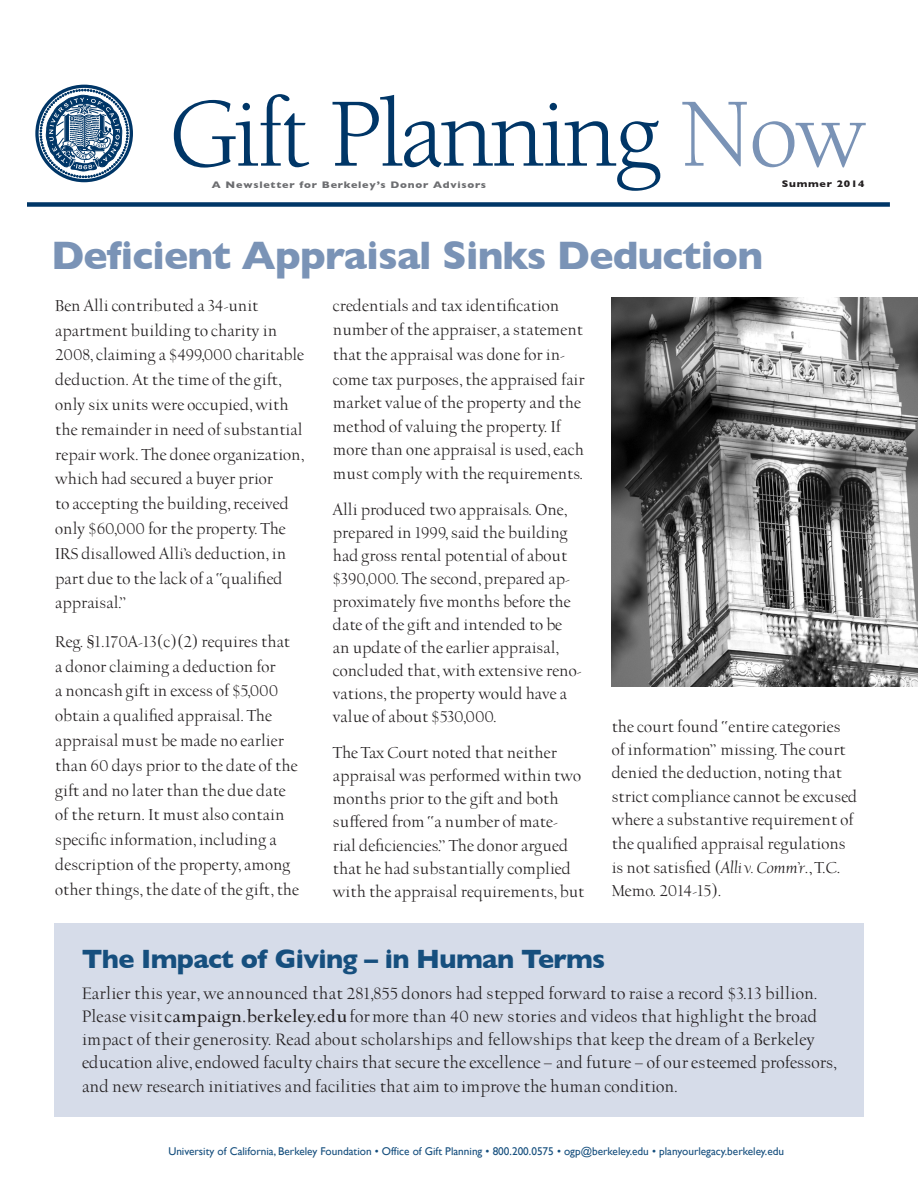
<style>
.page{position:relative;width:918px;height:1188px;background:#fff}
.page>*{position:absolute;margin:0;border:0;box-sizing:border-box;transform-origin:0 0}
.t1{font:100.5px "Berkeley";letter-spacing:-.035em;color:#003667}
.Heading{font:700 40.5px "Gill Sans";letter-spacing:-.02em;color:#7a93b6}
.Heading-2{font:700 27px "Gill Sans";letter-spacing:-.025em;color:#164f7e}
.t2{font:18.75px/23.4px "UC Berkeley OS";letter-spacing:.01em;color:#231f20}
.t3{font:18px/24.8px "UC Berkeley OS";color:#231f20}
.t4{font:11.25px "Gill Sans";color:#164f7e}
.t5{font:700 9.75px "Gill Sans";letter-spacing:.07em;color:#6c6d70;scale:1.11 1}
.t6{font:700 9.75px "Gill Sans";letter-spacing:.07em;color:#231f20;scale:1.11 1}
.s1{color:#7a93b6}
.s2{font-style:italic}
.s3{font-weight:700}
</style>
<div class="page">
<div style="left:55px;top:923px;width:809px;height:194px;background:#d6dce9"></div>
<div style="left:35px;top:85px;width:98px;height:97px;border:3px solid #003667;border-radius:50%"></div>
<svg style="left:40px;top:89px;width:89px;height:89px"></svg>
<div style="left:27px;top:202px;width:863px;height:5px;background:#003667"></div>
<img style="left:612px;top:298px;width:306px;height:389px">
<p class="t1" style="left:169px;top:81px;width:699px">Gift Planning <span class="s1">Now</span></p>
<p class="t6" style="left:782px;top:178px;width:76px">Summer 2014</p>
<p class="t5" style="left:212px;top:179px;width:249px">A Newsletter for Berkeley’s Donor Advisors</p>
<p class="Heading" style="left:51px;top:232px;width:713px">Deficient Appraisal Sinks Deduction</p>
<p class="t3" style="left:55px;top:294px;width:250px">Ben Alli contributed a 34-unit apartment building to charity in 2008, claiming a $499,000 charitable deduction. At the time of the gift, only six units were occupied, with the remainder in need of substantial repair work. The donee organization, which had secured a buyer prior<br>to accepting the building, received only $60,000 for the property. The IRS disallowed Alli’s deduction, in part due to the lack of a “qualified appraisal.”</p>
<p class="t3" style="left:55px;top:630px;width:245px">Reg. §1.170A-13(c)(2) requires that a donor claiming a deduction for<br>a noncash gift in excess of $5,000 obtain a qualified appraisal. The appraisal must be made no earlier than 60 days prior to the date of the gift and no later than the due date of the return. It must also contain specific information, including a description of the property, among other things, the date of the gift, the</p>
<p class="t3" style="left:333px;top:294px;width:253px;line-height:24px">credentials and tax identification number of the appraiser, a statement that the appraisal was done for in&shy;come tax purposes, the appraised fair market value of the property and the method of valuing the property. If more than one appraisal is used, each must comply with the requirements.</p>
<p class="t3" style="left:333px;top:499px;width:250px;line-height:23px">Alli produced two appraisals. One, prepared in 1999, said the building had gross rental potential of about $390,000. The second, prepared ap&shy;proximately five months before the date of the gift and intended to be an update of the earlier appraisal, concluded that, with extensive reno&shy;vations, the property would have a value of about $530,000.</p>
<p class="t3" style="left:333px;top:742px;width:253px;line-height:23.1px">The Tax Court noted that neither appraisal was performed within two months prior to the gift and both suffered from “a number of mate&shy;rial deficiencies.” The donor argued that he had substantially complied with the appraisal requirements, but</p>
<p class="t3" style="left:612px;top:715px;width:247px;line-height:23.5px">the court found “entire categories of information” missing. The court denied the deduction, noting that strict compliance cannot be excused where a substantive requirement of the qualified appraisal regulations is not satisfied (<span class="s2">Alli v. Comm’r</span>., T.C.<br>Memo. 2014-15).</p>
<p class="Heading-2" style="left:82px;top:943px;width:525px">The Impact of Giving – in Human Terms</p>
<p class="t2" style="left:82px;top:982px;width:756px">Earlier this year, we announced that 281,855 donors had stepped forward to raise a record $3.13 billion.<br>Please visit <span class="s3">campaign.berkeley.edu</span> for more than 40 new stories and videos that highlight the broad impact of their generosity. Read about scholarships and fellowships that keep the dream of a Berkeley education alive, endowed faculty chairs that secure the excellence – and future – of our esteemed professors, and new research initiatives and facilities that aim to improve the human condition.</p>
<p class="t4" style="left:168px;top:1144px;width:617px">University of California, Berkeley Foundation • Office of Gift Planning • 800.200.0575 • ogp@berkeley.edu • planyourlegacy.berkeley.edu</p>
</div>
